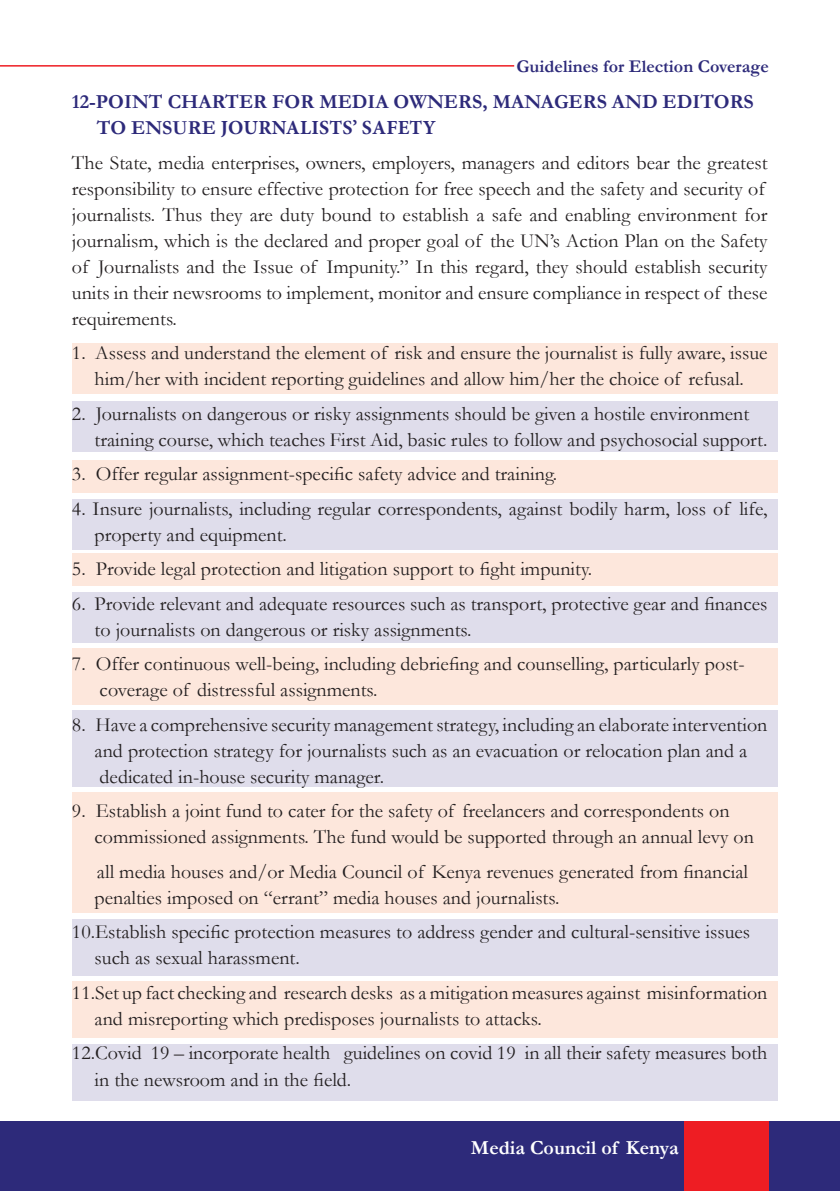
<style>
.page{position:relative;width:840px;height:1191px;background:#fff}
.page>*{position:absolute;margin:0;border:0;box-sizing:border-box;transform-origin:0 0}
.Makin_Body_text{font:20px/26px "Garamond";color:#231f20}
.Makin_Body_text-2{font:700 20px/26px "Garamond";color:#2d2a7a}
.t1{font:700 20px "Garamond";color:#fff}
.t2{font:700 18px "Garamond";color:#2d2a7a}
.s1{font-family:"Minion Pro"}
</style>
<div class="page">
<div style="left:0;top:1121px;width:839px;height:70px;background:#2d2a7a"></div>
<div style="left:684px;top:1121px;width:84px;height:70px;background:#ee1d23"></div>
<hr style="left:0;top:65px;width:514px;height:2px;background:#ee1d23">
<div style="left:73px;top:343px;width:704px;height:50px;background:#fde7dc"></div>
<div style="left:73px;top:460px;width:704px;height:33px;background:#fde7dc"></div>
<div style="left:73px;top:553px;width:704px;height:33px;background:#fde7dc"></div>
<div style="left:73px;top:648px;width:704px;height:56px;background:#fde7dc"></div>
<div style="left:73px;top:981px;width:704px;height:57px;background:#fde7dc"></div>
<div style="left:73px;top:793px;width:704px;height:120px;background:#fde7dc"></div>
<div style="left:73px;top:402px;width:704px;height:50px;background:#dfddeb"></div>
<div style="left:73px;top:499px;width:704px;height:50px;background:#dfddeb"></div>
<div style="left:73px;top:592px;width:704px;height:50px;background:#dfddeb"></div>
<div style="left:73px;top:710px;width:704px;height:77px;background:#dfddeb"></div>
<div style="left:73px;top:919px;width:704px;height:56px;background:#dfddeb"></div>
<div style="left:73px;top:1044px;width:704px;height:56px;background:#dfddeb"></div>
<p class="t2" style="left:516px;top:54px;width:254px">Guidelines for Election Coverage</p>
<p class="Makin_Body_text-2" style="left:97px;top:89px;width:658px;text-indent:-25px">12-POINT CHARTER FOR MEDIA OWNERS, MANAGERS AND EDITORS<br>TO ENSURE <span class="s1">JOURNALISTS’ SAFETY</span></p>
<p class="Makin_Body_text" style="left:72px;top:149px;width:696px">The State, media enterprises, owners, employers, managers and editors bear the greatest responsibility to ensure effective protection for free speech and the safety and security of journalists. Thus they are duty bound to establish a safe and enabling environment for journalism, which is the declared and proper goal of the UN’s Action Plan on the Safety of Journalists and the Issue of Impunity.” In this regard, they should establish security units in their newsrooms to implement, monitor and ensure compliance in respect of these requirements.</p>
<p class="Makin_Body_text" style="left:72px;top:339px;width:696px;text-align:center">1. Assess and understand the element of risk and ensure the journalist is fully aware, issue him/her with incident reporting guidelines and allow him/her the choice of refusal.</p>
<p class="Makin_Body_text" style="left:95px;top:400px;width:674px;text-indent:-23px">2. Journalists on dangerous or risky assignments should be given a hostile environment training course, which teaches First Aid, basic rules to follow and psychosocial support.</p>
<p class="Makin_Body_text" style="left:72px;top:460px;width:486px">3. Offer regular assignment-specific safety advice and training.</p>
<p class="Makin_Body_text" style="left:95px;top:495px;width:674px;text-indent:-23px">4. Insure journalists, including regular correspondents, against bodily harm, loss of life, property and equipment.</p>
<p class="Makin_Body_text" style="left:72px;top:555px;width:521px">5. Provide legal protection and litigation support to fight impunity.</p>
<p class="Makin_Body_text" style="left:95px;top:590px;width:674px;text-indent:-23px">6. Provide relevant and adequate resources such as transport, protective gear and finances to journalists on dangerous or risky assignments.</p>
<p class="Makin_Body_text" style="left:100px;top:650px;width:646px;text-indent:-28px">7. Offer continuous well-being, including debriefing and counselling, particularly post&shy;coverage of distressful assignments.</p>
<p class="Makin_Body_text" style="left:95px;top:711px;width:674px;text-indent:-23px">8. Have a comprehensive security management strategy, including an elaborate intervention and protection strategy for journalists such as an evacuation or relocation plan and a dedicated in-house security manager.</p>
<p class="Makin_Body_text" style="left:95px;top:797px;width:660px;text-indent:-23px">9. Establish a joint fund to cater for the safety of freelancers and correspondents on commissioned assignments. The fund would be supported through an annual levy on</p>
<p class="Makin_Body_text" style="left:95px;top:858px;width:654px">all media houses and/or Media Council of Kenya revenues generated from financial penalties imposed on “errant” media houses and journalists.</p>
<p class="Makin_Body_text" style="left:95px;top:918px;width:656px;text-indent:-23px">10.Establish specific protection measures to address gender and cultural-sensitive issues such as sexual harassment.</p>
<p class="Makin_Body_text" style="left:95px;top:979px;width:674px;text-indent:-23px">11.Set up fact checking and research desks as a mitigation measures against misinformation and misreporting which predisposes journalists to attacks.</p>
<p class="Makin_Body_text" style="left:95px;top:1039px;width:674px;text-indent:-23px">12.Covid 19 – incorporate health guidelines on covid 19 in all their safety measures both in the newsroom and in the field.</p>
<p class="t1" style="left:470px;top:1134px;width:209px">Media Council of Kenya</p>
</div>
